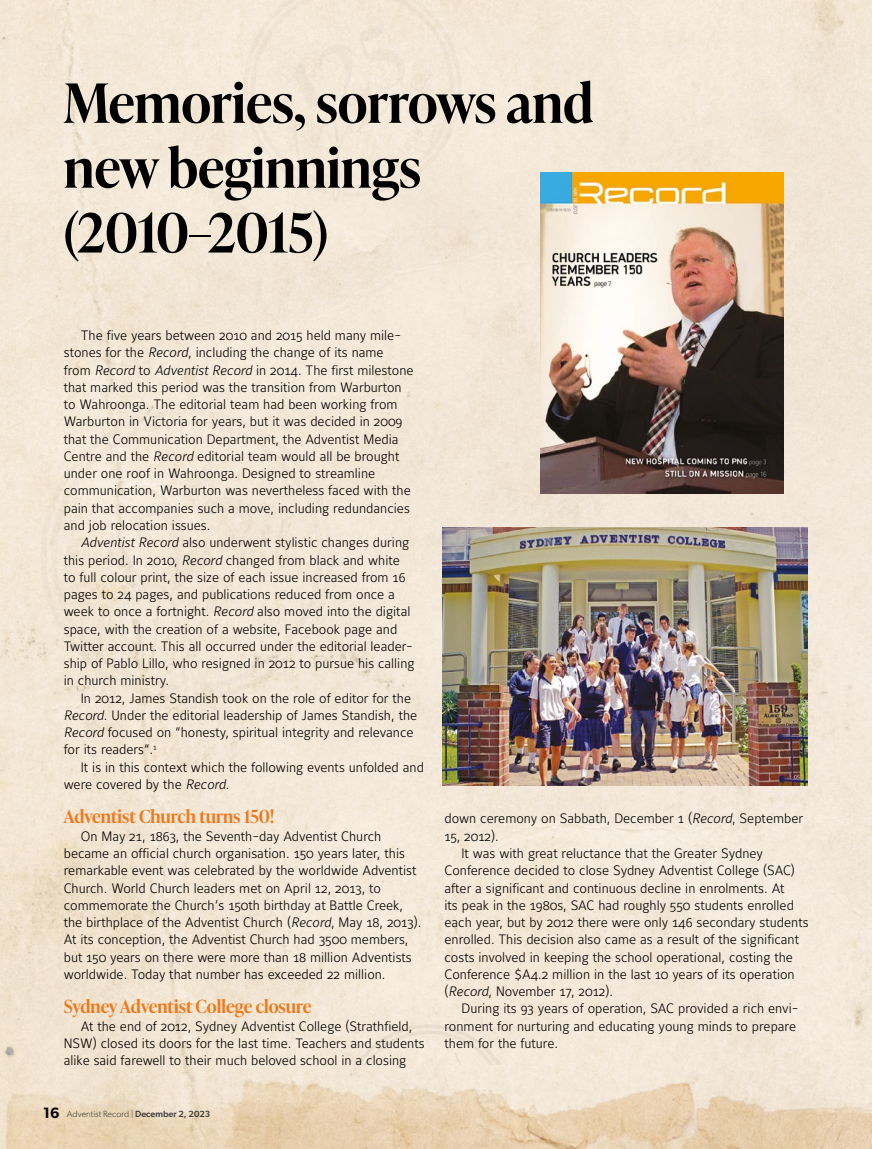
<style>
.page{position:relative;width:872px;height:1149px;background:#fff}
.page>*{position:absolute;margin:0;border:0;box-sizing:border-box;transform-origin:0 0}
.t1{font:600 54px/64.8px "Ivy Presto Headline";color:#000}
.t2{font:600 18px "Ivy Presto Headline";color:#ef791b}
.t3{font:300 13.5px/17.2px "Maurea";color:#000}
.t4{font:300 9px "Gibson";color:#3c3c3b}
.s1{font-style:italic}
.s2{font-family:"Maurea Light Italic Tf";font-weight:400}
.s3{font-family:"Maurea Light Tf";font-weight:400}
.s4{font-weight:600;font-size:15px;color:#000}
.s5{font-weight:500}
</style>
<div class="page">
<img style="left:0;top:0;width:872px;height:1148px">
<img style="left:442px;top:527px;width:365px;height:258px">
<img style="left:540px;top:173px;width:243px;height:320px">
<h1 class="t1" style="left:64px;top:69px;width:531px">Memories, sorrows and new beginnings (2010–2015)</h1>
<p class="t3" style="left:64px;top:327px;width:351px;text-indent:17px">The five years between 2010 and 2015 held many mile&shy;stones for the <span class="s1">Record</span>, including the change of its name from <span class="s1">Record</span> to <span class="s1">Adventist Record</span> in 2014. The first milestone that marked this period was the transition from Warburton to Wahroonga. The editorial team had been working from Warburton in Victoria for years, but it was decided in 2009 that the Communication Department, the Adventist Media Centre and the <span class="s1">Record</span> editorial team would all be brought under one roof in Wahroonga. Designed to streamline communication, Warburton was nevertheless faced with the pain that accompanies such a move, including redundancies and job relocation issues.</p>
<p class="t3" style="left:64px;top:534px;width:352px;text-indent:17px"><span class="s1">Adventist Record</span> also underwent stylistic changes during this period. In 2010, <span class="s2">Record</span> changed from black and white to full colour print, the size of each issue increased from 16 pages to 24 pages, and publications reduced from once a week to once a fortnight. <span class="s1">Record</span> also moved into the digital space, with the creation of a website, Facebook page and Twitter account. This all occurred under the editorial leader&shy;ship of Pablo Lillo, who resigned in 2012 to pursue his calling in church ministry.</p>
<p class="t3" style="left:64px;top:690px;width:355px;text-indent:17px">In 2012, James Standish took on the role of editor for the <span class="s2">Record</span>. Under the editorial leadership of James Standish, the <span class="s2">Record</span> focused on <span class="s3">“</span>honesty, spiritual integrity and relevance for its readers<span class="s3">“</span>.<sup>1</sup></p>
<p class="t3" style="left:64px;top:758px;width:362px;text-indent:17px">It is in this context which the following events unfolded and were covered by the <span class="s1">Record</span>.</p>
<h2 class="t2" style="left:64px;top:803px;width:212px">Adventist Church turns 150!</h2>
<p class="t3" style="left:64px;top:827px;width:359px;text-indent:17px">On May 21, 1863, the Seventh-day Adventist Church became an official church organisation. 150 years later, this remarkable event was celebrated by the worldwide Adventist Church. World Church leaders met on April 12, 2013, to commemorate the Church’s 150th birthday at Battle Creek, the birthplace of the Adventist Church (<span class="s1">Record</span>, May 18, 2013).<br>At its conception, the Adventist Church had 3500 members, but 150 years on there were more than 18 million Adventists worldwide. Today that number has exceeded 22 million.</p>
<h2 class="t2" style="left:64px;top:993px;width:249px">Sydney Adventist College closure</h2>
<p class="t3" style="left:64px;top:1017px;width:362px;text-indent:17px">At the end of 2012, Sydney Adventist College (Strathfield,<br>NSW) closed its doors for the last time. Teachers and students alike said farewell to their much beloved school in a closing</p>
<p class="t4" style="left:43px;top:1107px;width:169px"><span class="s4">16</span> Adventist Record | <span class="s5">December 2, 2023</span></p>
<p class="t3" style="left:444px;top:810px;width:360px">down ceremony on Sabbath, December 1 (<span class="s1">Record</span>, September</p>
<p class="t3" style="left:444px;top:827px;width:56px">15, 2012).</p>
<p class="t3" style="left:461px;top:845px;width:303px">It was with great reluctance that the Greater Sydney</p>
<p class="t3" style="left:444px;top:862px;width:352px">Conference decided to close Sydney Adventist College (SAC)</p>
<p class="t3" style="left:444px;top:879px;width:341px">after a significant and continuous decline in enrolments. At</p>
<p class="t3" style="left:444px;top:896px;width:351px">its peak in the 1980s, SAC had roughly 550 students enrolled</p>
<p class="t3" style="left:444px;top:914px;width:365px">each year, but by 2012 there were only 146 secondary students</p>
<p class="t3" style="left:444px;top:931px;width:356px">enrolled. This decision also came as a result of the significant</p>
<p class="t3" style="left:444px;top:948px;width:350px">costs involved in keeping the school operational, costing the</p>
<p class="t3" style="left:444px;top:965px;width:352px">Conference $A4.2 million in the last 10 years of its operation</p>
<p class="t3" style="left:444px;top:983px;width:170px">(<span class="s1">Record</span>, November 17, 2012).</p>
<p class="t3" style="left:461px;top:1000px;width:338px">During its 93 years of operation, SAC provided a rich envi-</p>
<p class="t3" style="left:444px;top:1017px;width:353px">ronment for nurturing and educating young minds to prepare</p>
<p class="t3" style="left:444px;top:1034px;width:115px">them for the future.</p>
</div>
